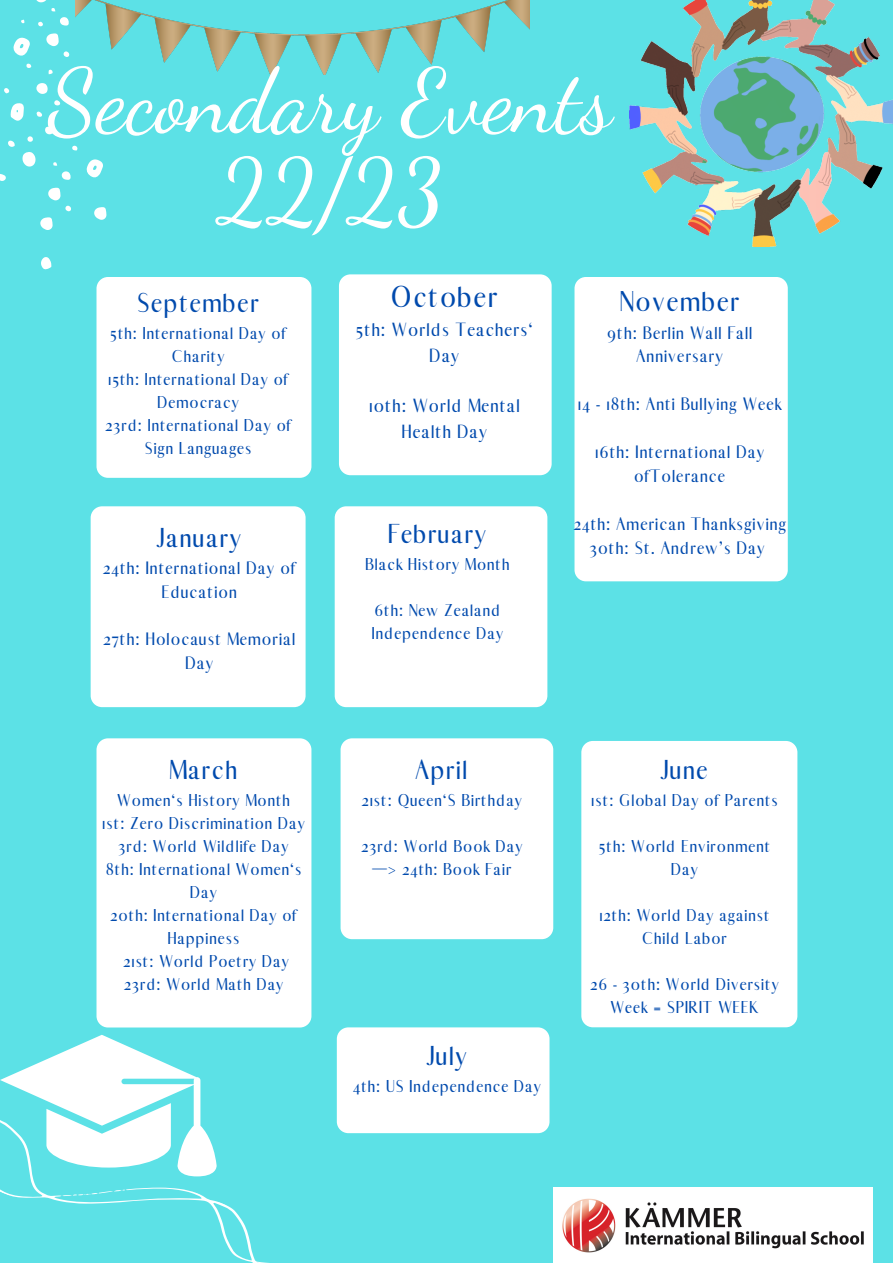
<style>
.page{position:relative;width:893px;height:1263px;background:#5ce1e6}
.page>*{position:absolute;margin:0;border:0;box-sizing:border-box;transform-origin:0 0}
.t1{font:90px/90px "Dancing Script";color:#fff;text-align:center}
.t2{font:29.17px "Abiah";letter-spacing:.06em;color:#004aad}
.t3{font:27.45px "Abiah";letter-spacing:.06em;color:#004aad}
.t4{font:26.25px "Abiah";letter-spacing:.06em;color:#004aad}
.t5{font:18.3px/25.3px "Abiah";letter-spacing:.06em;color:#004aad;text-align:center}
.t6{font:17.25px/23.9px "Abiah";letter-spacing:.06em;color:#004aad;text-align:center}
.t7{font:16.5px/23.1px "Abiah";letter-spacing:.06em;color:#004aad;text-align:center}
</style>
<div class="page">
<div style="left:96px;top:277px;width:215px;height:201px;background:#fff;border-radius:11px"></div>
<div style="left:339px;top:274px;width:212px;height:201px;background:#fff;border-radius:11px"></div>
<div style="left:574px;top:277px;width:214px;height:304px;background:#fff;border-radius:11px"></div>
<div style="left:91px;top:506px;width:214px;height:201px;background:#fff;border-radius:11px"></div>
<div style="left:335px;top:506px;width:212px;height:201px;background:#fff;border-radius:11px"></div>
<div style="left:96px;top:738px;width:215px;height:289px;background:#fff;border-radius:11px"></div>
<div style="left:340px;top:738px;width:213px;height:201px;background:#fff;border-radius:11px"></div>
<div style="left:581px;top:741px;width:216px;height:286px;background:#fff;border-radius:11px"></div>
<div style="left:337px;top:1027px;width:212px;height:106px;background:#fff;border-radius:11px"></div>
<svg style="left:0;top:1176px;width:269px;height:87px"></svg>
<svg style="left:62px;top:1186px;width:63px;height:13px"></svg>
<svg style="left:13px;top:37px;width:17px;height:19px"></svg>
<svg style="left:86px;top:159px;width:17px;height:19px"></svg>
<svg style="left:11px;top:103px;width:13px;height:18px"></svg>
<svg style="left:22px;top:152px;width:14px;height:15px"></svg>
<svg style="left:40px;top:217px;width:13px;height:13px"></svg>
<svg style="left:36px;top:0;width:10px;height:2px"></svg>
<svg style="left:41px;top:257px;width:10px;height:13px"></svg>
<svg style="left:36px;top:83px;width:12px;height:11px"></svg>
<svg style="left:45px;top:127px;width:9px;height:7px"></svg>
<svg style="left:0;top:174px;width:6px;height:7px"></svg>
<svg style="left:8px;top:141px;width:7px;height:6px"></svg>
<svg style="left:46px;top:33px;width:23px;height:24px"></svg>
<svg style="left:37px;top:112px;width:5px;height:5px"></svg>
<svg style="left:27px;top:136px;width:6px;height:6px"></svg>
<svg style="left:54px;top:100px;width:6px;height:6px"></svg>
<svg style="left:4px;top:88px;width:6px;height:5px"></svg>
<svg style="left:38px;top:22px;width:5px;height:4px"></svg>
<svg style="left:26px;top:63px;width:5px;height:5px"></svg>
<svg style="left:49px;top:70px;width:4px;height:4px"></svg>
<svg style="left:51px;top:8px;width:18px;height:18px"></svg>
<svg style="left:48px;top:188px;width:12px;height:12px"></svg>
<svg style="left:94px;top:207px;width:12px;height:13px"></svg>
<svg style="left:65px;top:206px;width:6px;height:5px"></svg>
<svg style="left:72px;top:146px;width:5px;height:4px"></svg>
<svg style="left:53px;top:162px;width:18px;height:18px"></svg>
<img style="left:629px;top:0;width:264px;height:246px">
<img style="left:553px;top:1187px;width:319px;height:76px">
<img style="left:76px;top:0;width:453px;height:75px">
<svg style="left:0;top:1035px;width:217px;height:141px"></svg>
<h1 class="t1" style="left:48px;top:57px;width:565px">Secondary Events<br>22/23</h1>
<h3 class="t4" style="left:137px;top:288px;width:123px">September</h3>
<p class="t7" style="left:105px;top:322px;width:188px">5th: International Day of<br>Charity<br>15th: International Day of<br>Democracy<br>23rd: International Day of<br>Sign Languages</p>
<h3 class="t4" style="left:157px;top:522px;width:86px">January</h3>
<p class="t6" style="left:103px;top:557px;width:194px;line-height:23.6px">24th: International Day of<br>Education</p>
<p class="t6" style="left:103px;top:627px;width:193px;line-height:23.6px">27th: Holocaust Memorial<br>Day</p>
<h3 class="t4" style="left:169px;top:754px;width:69px">March</h3>
<p class="t7" style="left:102px;top:788px;width:204px">Women‘s History Month<br>1st: Zero Discrimination Day<br>3rd: World Wildlife Day<br>8th: International Women‘s<br>Day<br>20th: International Day of<br>Happiness<br>21st: World Poetry Day<br>23rd: World Math Day</p>
<h2 class="t2" style="left:391px;top:280px;width:108px">October</h2>
<p class="t5" style="left:356px;top:317px;width:179px">5th: Worlds Teachers‘<br>Day</p>
<p class="t5" style="left:369px;top:393px;width:152px">10th: World Mental<br>Health Day</p>
<h3 class="t4" style="left:388px;top:518px;width:99px">February</h3>
<p class="t7" style="left:365px;top:553px;width:145px">Black History Month</p>
<p class="t7" style="left:372px;top:599px;width:133px;text-align:left">6th: New Zealand<br>Independence Day</p>
<h3 class="t3" style="left:619px;top:285px;width:121px">November</h3>
<p class="t6" style="left:607px;top:321px;width:147px">9th: Berlin Wall Fall<br>Anniversary</p>
<p class="t6" style="left:578px;top:392px;width:205px">14 - 18th: Anti Bullying Week</p>
<p class="t6" style="left:595px;top:440px;width:171px">16th: International Day ofTolerance</p>
<p class="t6" style="left:573px;top:512px;width:214px">24th: American Thanksgiving<br>30th: St. Andrew’s Day</p>
<h3 class="t4" style="left:415px;top:754px;width:53px">April</h3>
<p class="t7" style="left:361px;top:788px;width:162px">21st: Queen‘S Birthday</p>
<p class="t7" style="left:361px;top:835px;width:163px">23rd: World Book Day —&gt; 24th: Book Fair</p>
<h3 class="t4" style="left:427px;top:1040px;width:42px">July</h3>
<p class="t7" style="left:353px;top:1074px;width:189px">4th: US Independence Day</p>
<h3 class="t4" style="left:661px;top:754px;width:48px">June</h3>
<p class="t7" style="left:591px;top:788px;width:188px">1st: Global Day of Parents</p>
<p class="t7" style="left:599px;top:835px;width:173px">5th: World Environment<br>Day</p>
<p class="t7" style="left:599px;top:904px;width:172px">12th: World Day against<br>Child Labor</p>
<p class="t7" style="left:590px;top:973px;width:190px">26 - 30th: World Diversity<br>Week = SPIRIT WEEK</p>
</div>
